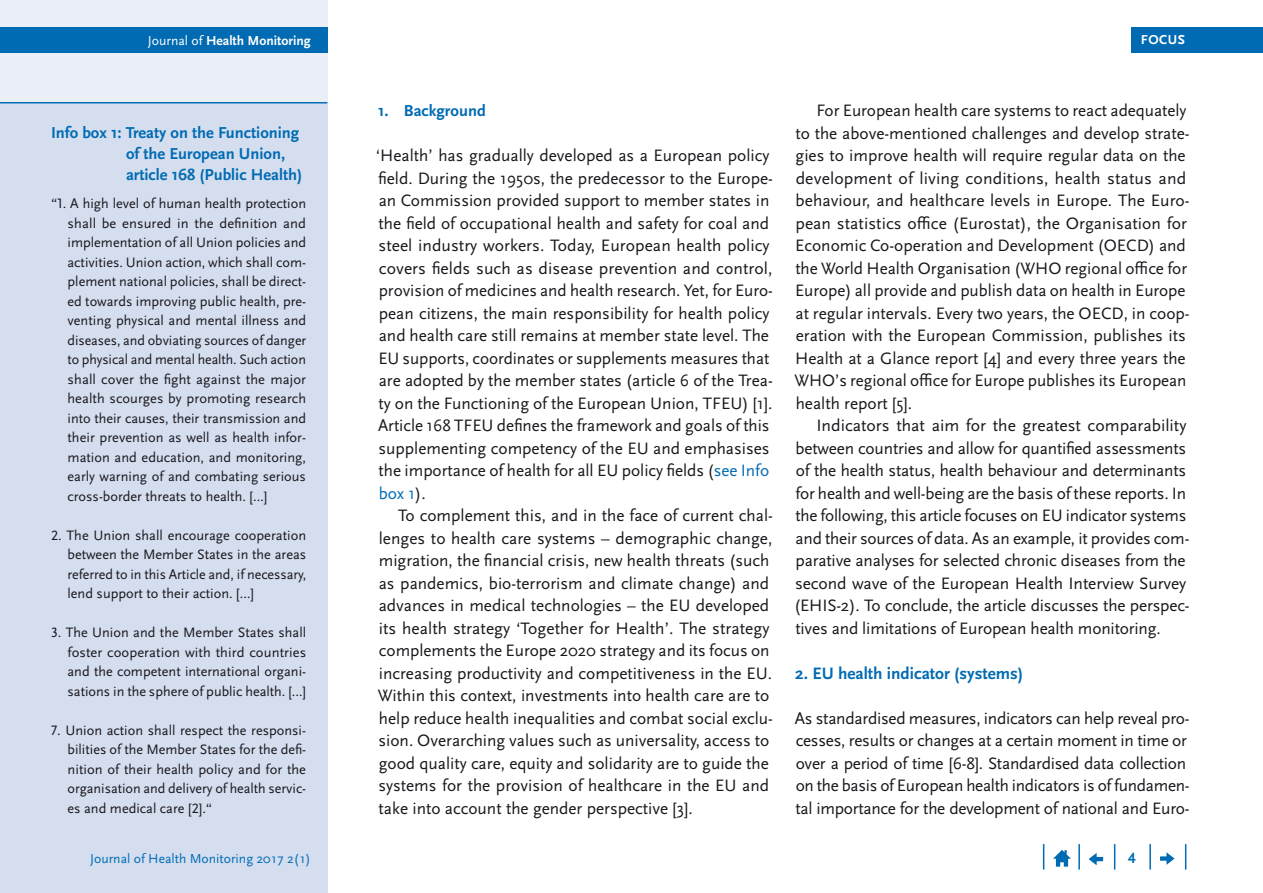
<style>
.page{position:relative;width:1263px;height:893px;background:#fff}
.page>*{position:absolute;margin:0;border:0;box-sizing:border-box;transform-origin:0 0}
.Copy_Einzug{font:17.25px/22.5px "Scala Sans Pro";color:#1a171c}
.Copy{font:17.25px/22.5px "Scala Sans Pro";color:#1a171c}
.t1{font:700 17.25px "Scala Sans Pro";color:#006bb3}
.t2{font:700 16.5px/21px "Scala Sans Pro";color:#006bb3}
.t3{font:700 15.75px "Scala Sans Pro";color:#006bb3}
.Fliesstext_Infokaste{font:14.25px/19.5px "Scala Sans Pro";color:#1a171c;text-align:justify}
.t4{font:13.65px "Scala Sans Pro";color:#006bb3}
.t5{font:700 13.65px "Scala Sans Pro";color:#fff}
.t6{font:700 13.5px "Scala Sans Pro";letter-spacing:.04em;color:#fff}
.s1{font-weight:400}
.s2{color:#006bb3}
</style>
<div class="page">
<div style="left:1131px;top:28px;width:132px;height:25px;background:#006bb3"></div>
<div style="left:0;top:0;width:327px;height:893px;background:#eaeef7"></div>
<div style="left:0;top:28px;width:327px;height:25px;background:#006bb3"></div>
<div style="left:0;top:104px;width:327px;height:789px;background:#d4deef"></div>
<hr style="left:0;top:102px;width:327px;height:2px;background:#006bb3">
<svg style="left:1185px;top:844px;width:1px;height:26px"></svg>
<hr style="left:1149px;top:844px;width:2px;height:26px;background:#006bb3">
<svg style="left:1114px;top:844px;width:1px;height:26px"></svg>
<hr style="left:1078px;top:844px;width:2px;height:26px;background:#006bb3">
<svg style="left:1043px;top:844px;width:1px;height:26px"></svg>
<svg style="left:1053px;top:850px;width:18px;height:17px"></svg>
<svg style="left:1089px;top:853px;width:14px;height:12px"></svg>
<svg style="left:1160px;top:852px;width:14px;height:13px"></svg>
<p class="t5" style="left:148px;top:33px;width:164px"><span class="s1">Journal of</span> Health Monitoring</p>
<p class="t6" style="left:1141px;top:32px;width:46px">FOCUS</p>
<h2 class="t2" style="left:126px;top:122px;width:178px;text-indent:-75px">Info box 1: Treaty on the Functioning of the European Union, article 168 (Public Health)</h2>
<p class="Fliesstext_Infokaste" style="left:68px;top:194px;width:240px;text-indent:-16px">“1. A high level of human health protection shall be ensured in the definition and implementation of all Union policies and activities. Union action, which shall com&shy;plement national policies, shall be direct&shy;ed towards improving public health, pre&shy;venting physical and mental illness and diseases, and obviating sources of danger to physical and mental health. Such action shall cover the fight against the major health scourges by promoting research into their causes, their transmission and their prevention as well as health infor&shy;mation and education, and monitoring, early warning of and combating serious cross-border threats to health. […]</p>
<p class="Fliesstext_Infokaste" style="left:68px;top:525px;width:240px;text-indent:-16px">2. The Union shall encourage cooperation between the Member States in the areas referred to in this Article and, if necessary, lend support to their action. […]</p>
<p class="Fliesstext_Infokaste" style="left:68px;top:623px;width:240px;text-indent:-17px">3. The Union and the Member States shall foster cooperation with third countries and the competent international organi&shy;sations in the sphere of public health. […]</p>
<p class="Fliesstext_Infokaste" style="left:68px;top:720px;width:240px;text-indent:-16px">7. Union action shall respect the responsi&shy;bilities of the Member States for the defi&shy;nition of their health policy and for the organisation and delivery of health servic&shy;es and medical care [2].“</p>
<h1 class="t2" style="left:378px;top:100px;width:109px">1. Background</h1>
<p class="Copy" style="left:376px;top:144px;width:399px">‘Health’ has gradually developed as a European policy field. During the 1950s, the predecessor to the Europe&shy;an Commission provided support to member states in the field of occupational health and safety for coal and steel industry workers. Today, European health policy covers fields such as disease prevention and control, provision of medicines and health research. Yet, for Euro&shy;pean citizens, the main responsibility for health policy and health care still remains at member state level. The EU supports, coordinates or supplements measures that are adopted by the member states (article 6 of the Trea&shy;ty on the Functioning of the European Union, TFEU) [1].<br>Article 168 TFEU defines the framework and goals of this supplementing competency of the EU and emphasises the importance of health for all EU policy fields (<span class="s2">see Info box 1</span>).</p>
<p class="Copy_Einzug" style="left:378px;top:504px;width:397px;text-indent:20px">To complement this, and in the face of current chal&shy;lenges to health care systems – demographic change, migration, the financial crisis, new health threats (such as pandemics, bio-terrorism and climate change) and advances in medical technologies – the EU developed its health strategy ‘Together for Health’. The strategy complements the Europe 2020 strategy and its focus on increasing productivity and competitiveness in the EU.<br>Within this context, investments into health care are to help reduce health inequalities and combat social exclu&shy;sion. Overarching values such as universality, access to good quality care, equity and solidarity are to guide the systems for the provision of healthcare in the EU and take into account the gender perspective [3].</p>
<p class="Copy_Einzug" style="left:794px;top:99px;width:397px;text-indent:22px">For European health care systems to react adequately to the above-mentioned challenges and develop strate&shy;gies to improve health will require regular data on the development of living conditions, health status and behaviour, and healthcare levels in Europe. The Euro&shy;pean statistics office (Eurostat), the Organisation for Economic Co-operation and Development (OECD) and the World Health Organisation (WHO regional office for Europe) all provide and publish data on health in Europe at regular intervals. Every two years, the OECD, in coop&shy;eration with the European Commission, publishes its Health at a Glance report [4] and every three years the WHO’s regional office for Europe publishes its European health report [5].</p>
<p class="Copy_Einzug" style="left:794px;top:414px;width:397px;text-indent:22px">Indicators that aim for the greatest comparability between countries and allow for quantified assessments of the health status, health behaviour and determinants for health and well-being are the basis of these reports. In the following, this article focuses on EU indicator systems and their sources of data. As an example, it provides com&shy;parative analyses for selected chronic diseases from the second wave of the European Health Interview Survey (EHIS-2). To conclude, the article discusses the perspec&shy;tives and limitations of European health monitoring.</p>
<h1 class="t1" style="left:795px;top:663px;width:230px">2. EU health indicator (systems)</h1>
<p class="Copy" style="left:795px;top:707px;width:396px">As standardised measures, indicators can help reveal pro&shy;cesses, results or changes at a certain moment in time or over a period of time [6-8]. Standardised data collection on the basis of European health indicators is of fundamen&shy;tal importance for the development of national and Euro-</p>
<p class="t4" style="left:90px;top:850px;width:222px">Journal of Health Monitoring 2017 2(1)</p>
<p class="t3" style="left:1128px;top:849px;width:9px">4</p>
</div>
